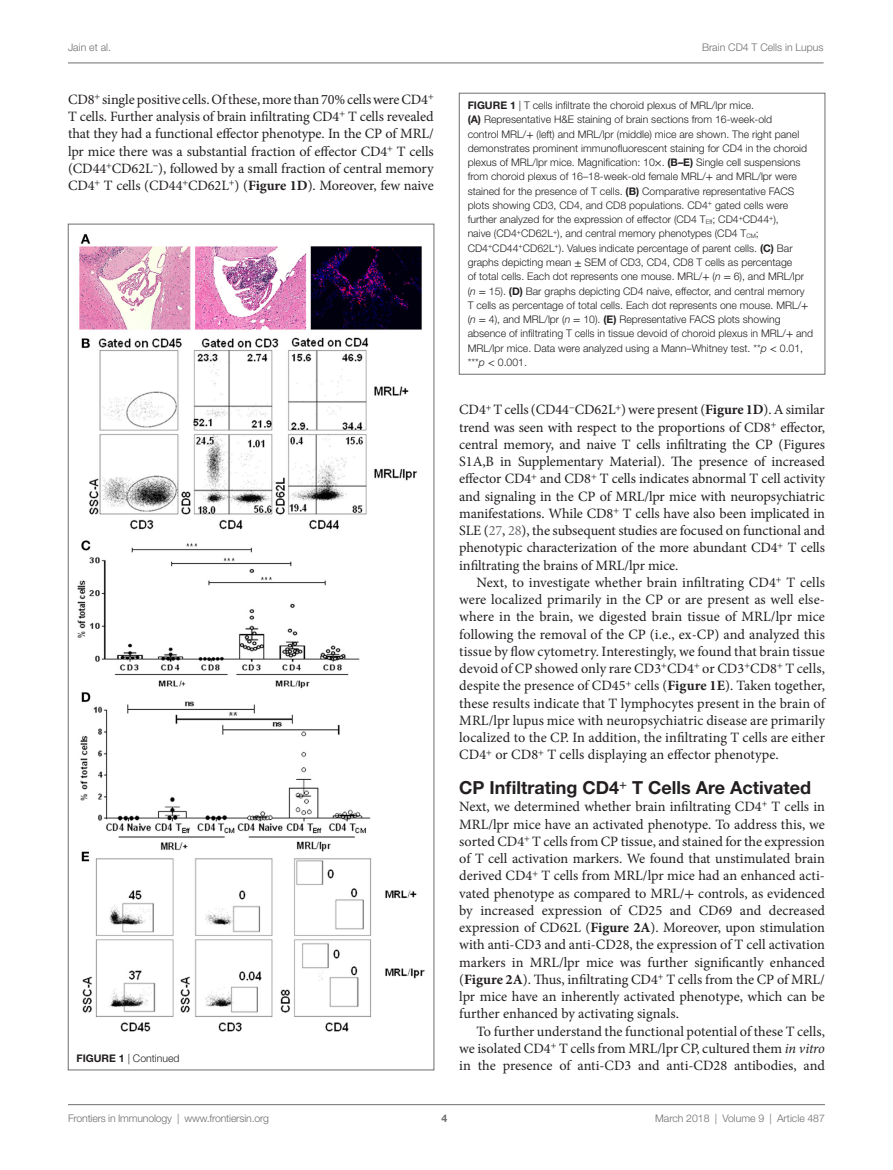
<style>
.page{position:relative;width:893px;height:1170px;background:#fff}
.page>*{position:absolute;margin:0;border:0;box-sizing:border-box;transform-origin:0 0}
.t1{font:700 18px "Helvetica Neue LT Std";color:#231f20}
.t2{font:14.25px/17.2px "Minion Pro";letter-spacing:-.005em;color:#231f20;text-align:justify}
.t3{font:300 10.5px/14.2px "Helvetica Neue LT Std";color:#231f20}
.t4{font:300 10.5px "Helvetica Neue LT Std";color:#6c6d70}
.t5{font:700 10.5px "Helvetica Neue LT Std";color:#6c6d70}
.s1{font-weight:700}
.s2{font-family:"STIX General";font-weight:400}
.s3{font-style:italic}
.s4{color:#6c6d70}
.s5{font-family:"STIX General"}
</style>
<div class="page">
<img style="left:78px;top:234px;width:346px;height:797px">
<div style="left:459px;top:93px;width:366px;height:281px;border:1px solid #6c6d70"></div>
<hr style="left:68px;top:63px;width:756px;height:1px;background:#6c6d70">
<hr style="left:68px;top:1104px;width:757px;height:1px;background:#6c6d70">
<p class="t4" style="left:68px;top:41px;width:44px">Jain et al.</p>
<p class="t4" style="left:702px;top:41px;width:123px">Brain CD4 T Cells in Lupus</p>
<p class="t2" style="left:68px;top:91px;width:367px">CD8<sup>+</sup> single positive cells. Of these, more than 70% cells were CD4<sup>+ </sup>T cells. Further analysis of brain infiltrating CD4<sup>+</sup> T cells revealed that they had a functional effector phenotype. In the CP of MRL/ lpr mice there was a substantial fraction of effector CD4<sup>+</sup> T cells (CD44<sup>+</sup>CD62L<sup>−</sup>), followed by a small fraction of central memory CD4<sup>+</sup> T cells (CD44<sup>+</sup>CD62L<sup>+</sup>) (<span class="s1">Figure 1D</span>). Moreover, few naive</p>
<p class="t3" style="left:77px;top:1050px;width:105px"><span class="s1">Figure 1</span> | Continued</p>
<p class="t3" style="left:468px;top:98px;width:347px"><span class="s1">Figure 1</span> | T cells infiltrate the choroid plexus of MRL/lpr mice.<br><span class="s1">(A)</span> Representative H&amp;E staining of brain sections from 16-week-old<br>control MRL/<span class="s2">+</span> (left) and MRL/lpr (middle) mice are shown. The right panel demonstrates prominent immunofluorescent staining for CD4 in the choroid plexus of MRL/lpr mice. Magnification: 10<span class="s2">×</span>. <span class="s1">(B–E)</span> Single cell suspensions from choroid plexus of 16–18-week-old female MRL/<span class="s2">+</span> and MRL/lpr were stained for the presence of T cells. <span class="s1">(B)</span> Comparative representative FACS plots showing CD3, CD4, and CD8 populations. CD4<sup>+</sup> gated cells were further analyzed for the expression of effector (CD4 T<sub>Eff</sub>; CD4<sup>+</sup>CD44<sup>+</sup>),<br>naive (CD4<sup>+</sup>CD62L<sup>+</sup>), and central memory phenotypes (CD4 T<sub>CM</sub>; CD4<sup>+</sup>CD44<sup>+</sup>CD62L<sup>+</sup>). Values indicate percentage of parent cells. <span class="s1">(C)</span> Bar graphs depicting mean <span class="s2">±</span> SEM of CD3, CD4, CD8 T cells as percentage<br>of total cells. Each dot represents one mouse. MRL/<span class="s2">+</span> (<span class="s3">n</span> <span class="s2">=</span> 6), and MRL/lpr (<span class="s3">n</span> <span class="s2">=</span> 15). <span class="s1">(D)</span> Bar graphs depicting CD4 naive, effector, and central memory<br>T cells as percentage of total cells. Each dot represents one mouse. MRL/<span class="s2">+ </span>(<span class="s3">n</span> <span class="s2">=</span> 4), and MRL/lpr (<span class="s3">n</span> <span class="s2">=</span> 10). <span class="s1">(E)</span> Representative FACS plots showing absence of infiltrating T cells in tissue devoid of choroid plexus in MRL/<span class="s2">+</span> and MRL/lpr mice. Data were analyzed using a Mann–Whitney test. **<span class="s3">p</span> <span class="s2">&lt;</span> 0.01, ***<span class="s3">p</span> <span class="s2">&lt;</span> 0.001.</p>
<p class="t2" style="left:459px;top:401px;width:367px">CD4<sup>+</sup> T cells (CD44<sup>−</sup>CD62L<sup>+</sup>) were present (<span class="s1">Figure 1D</span>). A similar trend was seen with respect to the proportions of CD8<sup>+</sup> effector, central memory, and naive T cells infiltrating the CP (Figures S1A,B in Supplementary Material). The presence of increased effector CD4<sup>+</sup> and CD8<sup>+</sup> T cells indicates abnormal T cell activity and signaling in the CP of MRL/lpr mice with neuropsychiatric manifestations. While CD8<sup>+</sup> T cells have also been implicated in SLE (<span class="s4">27</span>, <span class="s4">28</span>), the subsequent studies are focused on functional and phenotypic characterization of the more abundant CD4<sup>+</sup> T cells infiltrating the brains of MRL/lpr mice.</p>
<p class="t2" style="left:459px;top:573px;width:367px;text-indent:17px">Next, to investigate whether brain infiltrating CD4<sup>+</sup> T cells were localized primarily in the CP or are present as well else&shy;where in the brain, we digested brain tissue of MRL/lpr mice following the removal of the CP (i.e., ex-CP) and analyzed this tissue by flow cytometry. Interestingly, we found that brain tissue devoid of CP showed only rare CD3<sup>+</sup>CD4<sup>+</sup> or CD3<sup>+</sup>CD8<sup>+</sup> T cells, despite the presence of CD45<sup>+</sup> cells (<span class="s1">Figure 1E</span>). Taken together, these results indicate that T lymphocytes present in the brain of MRL/lpr lupus mice with neuropsychiatric disease are primarily localized to the CP. In addition, the infiltrating T cells are either CD4<sup>+</sup> or CD8<sup>+</sup> T cells displaying an effector phenotype.</p>
<p class="t1" style="left:459px;top:776px;width:353px">CP Infiltrating CD4<sup>+</sup> T Cells Are Activated</p>
<p class="t2" style="left:459px;top:798px;width:367px">Next, we determined whether brain infiltrating CD4<sup>+</sup> T cells in MRL/lpr mice have an activated phenotype. To address this, we sorted CD4<sup>+</sup> T cells from CP tissue, and stained for the expression of T cell activation markers. We found that unstimulated brain derived CD4<sup>+</sup> T cells from MRL/lpr mice had an enhanced acti&shy;vated phenotype as compared to MRL/<span class="s5">+</span> controls, as evidenced by increased expression of CD25 and CD69 and decreased expression of CD62L (<span class="s1">Figure 2A</span>). Moreover, upon stimulation with anti-CD3 and anti-CD28, the expression of T cell activation markers in MRL/lpr mice was further significantly enhanced (<span class="s1">Figure 2A</span>). Thus, infiltrating CD4<sup>+</sup> T cells from the CP of MRL/ lpr mice have an inherently activated phenotype, which can be further enhanced by activating signals.</p>
<p class="t2" style="left:459px;top:1022px;width:367px;text-indent:17px">To further understand the functional potential of these T cells, we isolated CD4<sup>+</sup> T cells from MRL/lpr CP, cultured them <span class="s3">in vitro </span>in the presence of anti-CD3 and anti-CD28 antibodies, and</p>
<p class="t4" style="left:68px;top:1111px;width:203px">Frontiers in Immunology | www.frontiersin.org</p>
<p class="t4" style="left:655px;top:1111px;width:171px">March 2018 | Volume 9 | Article 487</p>
<p class="t5" style="left:441px;top:1111px;width:7px">4</p>
</div>
